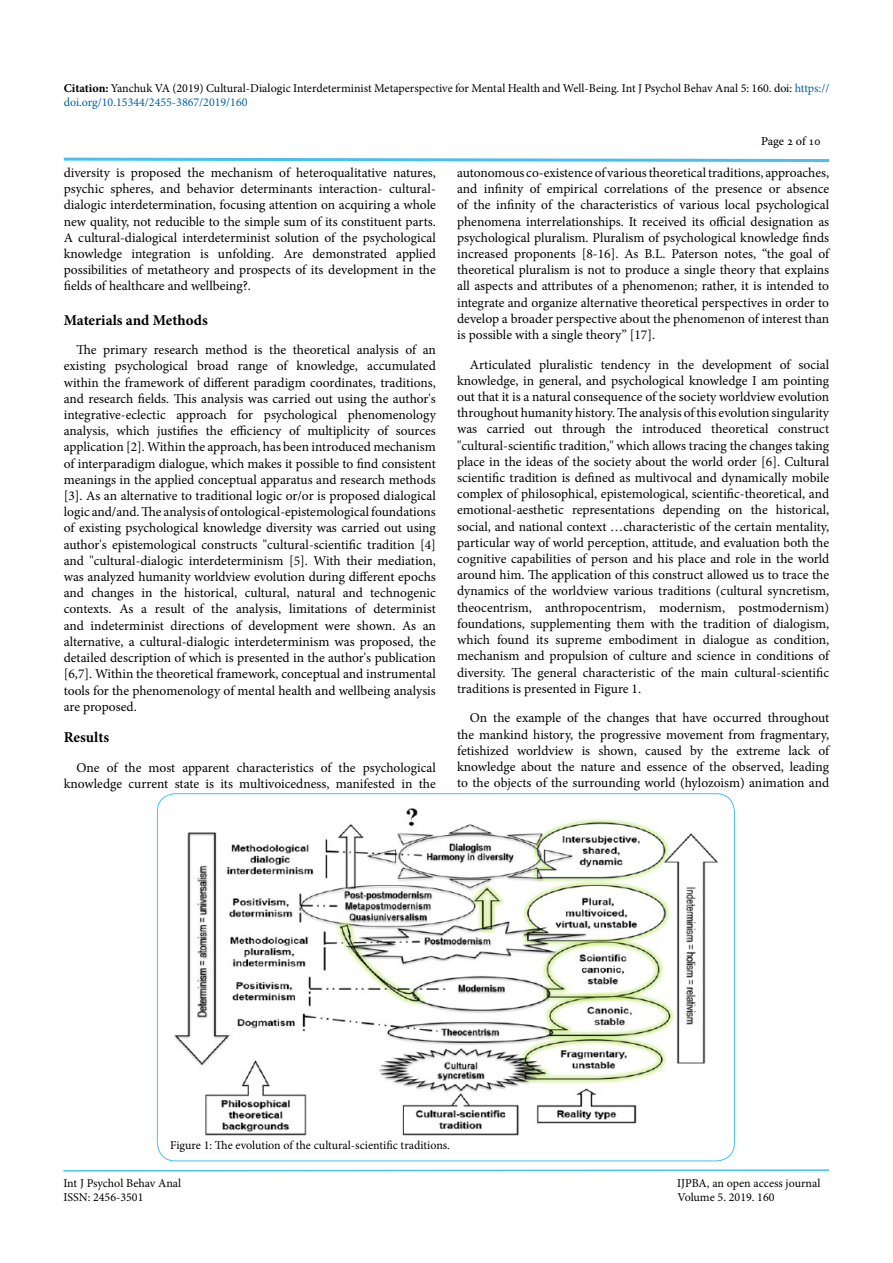
<style>
.page{position:relative;width:893px;height:1263px;background:#fff}
.page>*{position:absolute;margin:0;border:0;box-sizing:border-box;transform-origin:0 0}
.t1{font:700 15px "Minion Pro";color:#000}
.t2{font:13.5px/16.2px "Minion Pro";color:#000;text-align:justify}
.t3{font:12px/14.4px "Minion Pro";color:#000}
.t4{font:12px "Adobe Hebrew";letter-spacing:-.005em;color:#000}
.s1{font-weight:700}
.s2{color:#0060a8}
</style>
<div class="page">
<svg style="left:63px;top:1169px;width:767px;height:3px"></svg>
<svg style="left:63px;top:157px;width:767px;height:5px"></svg>
<img style="left:174px;top:808px;width:545px;height:328px">
<p class="t3" style="left:64px;top:81px;width:767px"><span class="s1">Citation:</span> Yanchuk VA (2019) Cultural-Dialogic Interdeterminist Metaperspective for Mental Health and Well-Being. Int J Psychol Behav Anal 5: 160. doi: <span class="s2">https:// doi.org/10.15344/2455-3867/2019/160</span></p>
<p class="t4" style="left:761px;top:134px;width:61px">Page 2 of 10</p>
<p class="t2" style="left:64px;top:165px;width:374px">diversity is proposed the mechanism of heteroqualitative natures, psychic spheres, and behavior determinants interaction- cultural&shy;dialogic interdetermination, focusing attention on acquiring a whole new quality, not reducible to the simple sum of its constituent parts.<br>A cultural-dialogical interdeterminist solution of the psychological knowledge integration is unfolding. Are demonstrated applied possibilities of metatheory and prospects of its development in the fields of healthcare and wellbeing?.</p>
<p class="t1" style="left:64px;top:309px;width:145px">Materials and Methods</p>
<p class="t2" style="left:64px;top:342px;width:374px;text-indent:13px">The primary research method is the theoretical analysis of an existing psychological broad range of knowledge, accumulated within the framework of different paradigm coordinates, traditions, and research fields. This analysis was carried out using the author's integrative-eclectic approach for psychological phenomenology analysis, which justifies the efficiency of multiplicity of sources application [2]. Within the approach, has been introduced mechanism of interparadigm dialogue, which makes it possible to find consistent meanings in the applied conceptual apparatus and research methods [3]. As an alternative to traditional logic or/or is proposed dialogical logic and/and. The analysis of ontological-epistemological foundations of existing psychological knowledge diversity was carried out using author's epistemological constructs "cultural-scientific tradition [4] and "cultural-dialogic interdeterminism [5]. With their mediation, was analyzed humanity worldview evolution during different epochs and changes in the historical, cultural, natural and technogenic contexts. As a result of the analysis, limitations of determinist and indeterminist directions of development were shown. As an alternative, a cultural-dialogic interdeterminism was proposed, the detailed description of which is presented in the author's publication [6,7]. Within the theoretical framework, conceptual and instrumental tools for the phenomenology of mental health and wellbeing analysis are proposed.</p>
<p class="t1" style="left:64px;top:727px;width:47px">Results</p>
<p class="t2" style="left:64px;top:759px;width:374px;text-align:right">One of the most apparent characteristics of the psychological knowledge current state is its multivoicedness, manifested in the</p>
<p class="t2" style="left:457px;top:165px;width:374px">autonomous co-existence of various theoretical traditions, approaches, and infinity of empirical correlations of the presence or absence of the infinity of the characteristics of various local psychological phenomena interrelationships. It received its official designation as psychological pluralism. Pluralism of psychological knowledge finds increased proponents [8-16]. As B.L. Paterson notes, “the goal of theoretical pluralism is not to produce a single theory that explains all aspects and attributes of a phenomenon; rather, it is intended to integrate and organize alternative theoretical perspectives in order to develop a broader perspective about the phenomenon of interest than is possible with a single theory” [17].</p>
<p class="t2" style="left:457px;top:356px;width:374px;text-indent:13px">Articulated pluralistic tendency in the development of social knowledge, in general, and psychological knowledge I am pointing out that it is a natural consequence of the society worldview evolution throughout humanity history. The analysis of this evolution singularity was carried out through the introduced theoretical construct "cultural-scientific tradition," which allows tracing the changes taking place in the ideas of the society about the world order [6]. Cultural scientific tradition is defined as multivocal and dynamically mobile complex of philosophical, epistemological, scientific-theoretical, and emotional-aesthetic representations depending on the historical, social, and national context …characteristic of the certain mentality, particular way of world perception, attitude, and evaluation both the cognitive capabilities of person and his place and role in the world around him. The application of this construct allowed us to trace the dynamics of the worldview various traditions (cultural syncretism, theocentrism, anthropocentrism, modernism, postmodernism) foundations, supplementing them with the tradition of dialogism, which found its supreme embodiment in dialogue as condition, mechanism and propulsion of culture and science in conditions of diversity. The general characteristic of the main cultural-scientific traditions is presented in Figure 1.</p>
<p class="t2" style="left:457px;top:710px;width:374px;text-indent:13px">On the example of the changes that have occurred throughout the mankind history, the progressive movement from fragmentary, fetishized worldview is shown, caused by the extreme lack of knowledge about the nature and essence of the observed, leading to the objects of the surrounding world (hylozoism) animation and</p>
<p class="t3" style="left:170px;top:1138px;width:281px">Figure 1: The evolution of the cultural-scientific traditions.</p>
<p class="t3" style="left:63px;top:1176px;width:119px">Int J Psychol Behav Anal</p>
<p class="t3" style="left:677px;top:1176px;width:145px">IJPBA, an open access journal</p>
<p class="t3" style="left:63px;top:1190px;width:82px">ISSN: 2456-3501</p>
<p class="t3" style="left:677px;top:1190px;width:99px">Volume 5. 2019. 160</p>
</div>
